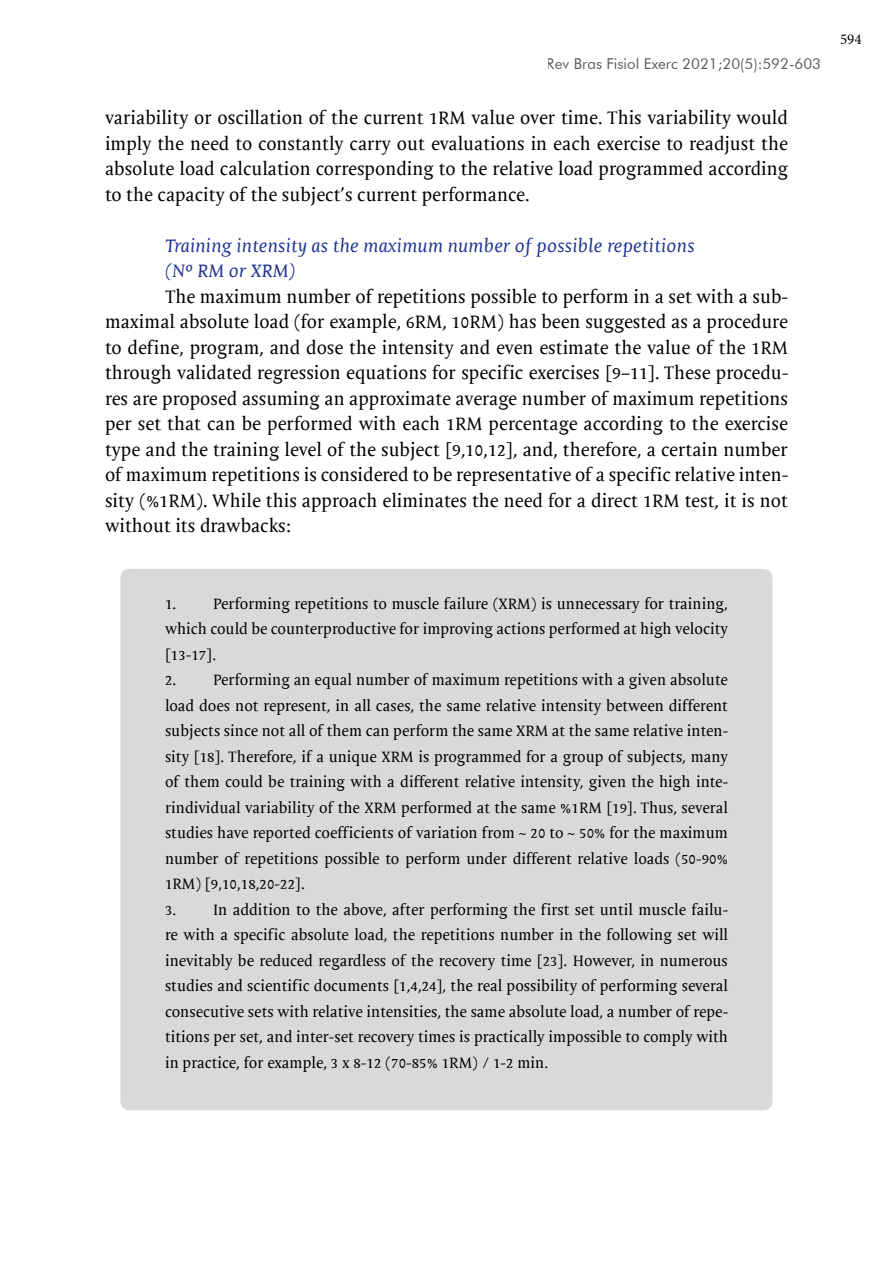
<style>
.page{position:relative;width:893px;height:1263px;background:#fff}
.page>*{position:absolute;margin:0;border:0;box-sizing:border-box;transform-origin:0 0}
.t1{font:18px/25.5px "Mantika Book W01";color:#000;text-align:justify}
.t2{font:italic 18px/25.5px "Mantika Book W01";color:#1c3292}
.t3{font:15px/25.5px "Mantika Book W01";color:#000}
.t4{font:15px "Futura BT";color:#000}
.t5{font:15px "Minion Pro";color:#000}
</style>
<div class="page">
<div style="left:120px;top:569px;width:652px;height:541px;background:#d9d9d9;border-radius:9px"></div>
<p class="t4" style="left:547px;top:55px;width:276px">Rev Bras Fisiol Exerc 2021;20(5):592-603</p>
<p class="t1" style="left:105px;top:105px;width:684px">variability or oscillation of the current 1RM value over time. This variability would imply the need to constantly carry out evaluations in each exercise to readjust the absolute load calculation corresponding to the relative load programmed according to the capacity of the subject’s current performance.</p>
<p class="t2" style="left:165px;top:233px;width:531px">Training intensity as the maximum number of possible repetitions (Nº RM or XRM)</p>
<p class="t1" style="left:105px;top:284px;width:685px;text-indent:60px">The maximum number of repetitions possible to perform in a set with a sub&shy;maximal absolute load (for example, 6RM, 10RM) has been suggested as a procedure to define, program, and dose the intensity and even estimate the value of the 1RM through validated regression equations for specific exercises [9–11]. These procedu&shy;res are proposed assuming an approximate average number of maximum repetitions per set that can be performed with each 1RM percentage according to the exercise type and the training level of the subject [9,10,12], and, therefore, a certain number of maximum repetitions is considered to be representative of a specific relative inten&shy;sity (%1RM). While this approach eliminates the need for a direct 1RM test, it is not without its drawbacks:</p>
<p class="t5" style="left:840px;top:29px;width:23px">594</p>
<p class="t3" style="left:165px;top:591px;width:564px;text-indent:48px">Performing repetitions to muscle failure (XRM) is unnecessary for training, which could be counterproductive for improving actions performed at high velocity [13-17].<br>2.</p>
<p class="t3" style="left:165px;top:591px;width:13px">1.</p>
<p class="t3" style="left:165px;top:667px;width:565px;text-indent:48px">Performing an equal number of maximum repetitions with a given absolute load does not represent, in all cases, the same relative intensity between different subjects since not all of them can perform the same XRM at the same relative inten&shy;sity [18]. Therefore, if a unique XRM is programmed for a group of subjects, many of them could be training with a different relative intensity, given the high inte&shy;rindividual variability of the XRM performed at the same %1RM [19]. Thus, several studies have reported coefficients of variation from ~ 20 to ~ 50% for the maximum number of repetitions possible to perform under different relative loads (50-90% 1RM) [9,10,18,20-22].<br>3.</p>
<p class="t3" style="left:165px;top:897px;width:565px;text-align:justify;text-indent:48px">In addition to the above, after performing the first set until muscle failu&shy;re with a specific absolute load, the repetitions number in the following set will inevitably be reduced regardless of the recovery time [23]. However, in numerous studies and scientific documents [1,4,24], the real possibility of performing several consecutive sets with relative intensities, the same absolute load, a number of repe&shy;titions per set, and inter-set recovery times is practically impossible to comply with in practice, for example, 3 x 8-12 (70-85% 1RM) / 1-2 min.</p>
</div>
